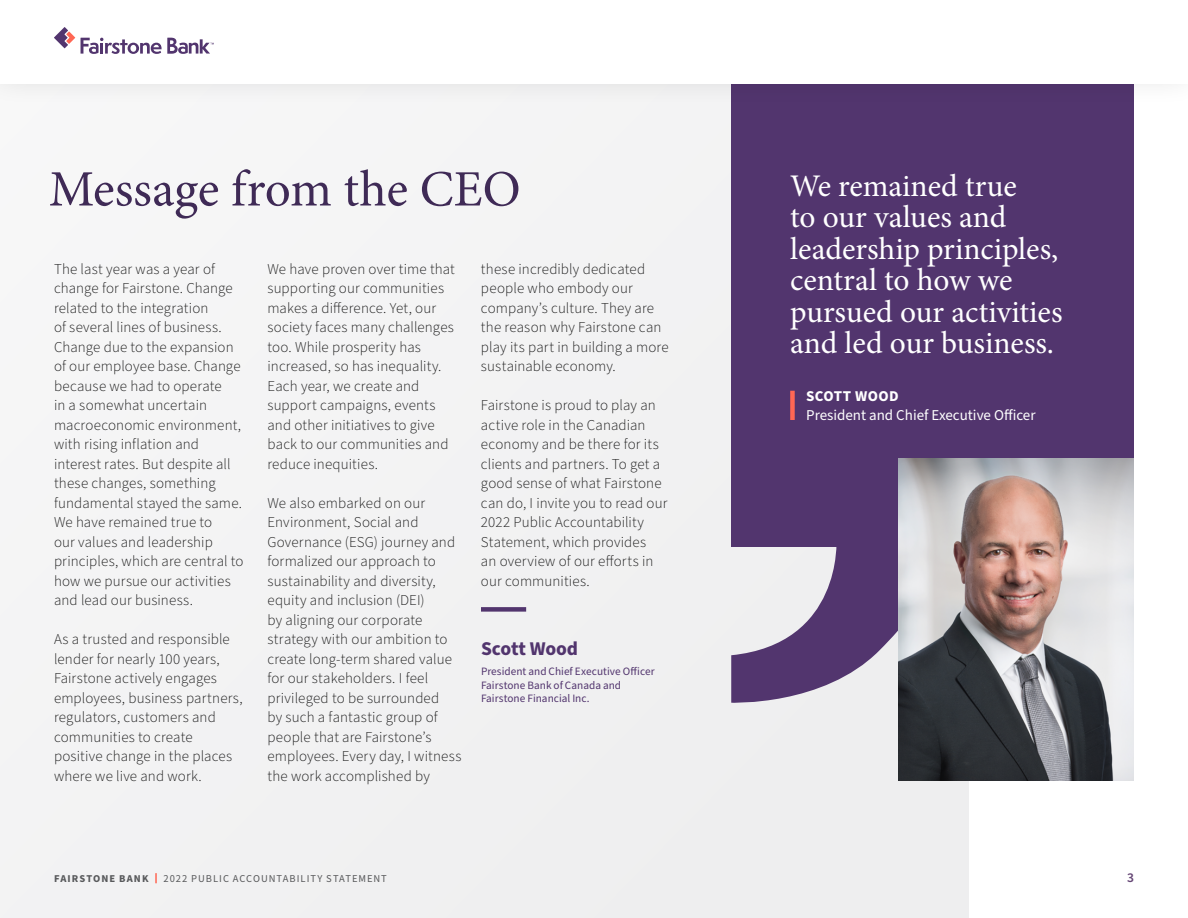
<style>
.page{position:relative;width:1188px;height:918px;background:#fff}
.page>*{position:absolute;margin:0;border:0;box-sizing:border-box;transform-origin:0 0}
.t1{font:51px "Minion Pro";letter-spacing:-.005em;color:#3f2a56}
.t2{font:31.5px/31.5px "Minion Pro";color:#fff}
.t3{font:700 19.5px "Source Sans Pro";letter-spacing:-.01em;color:#52356e}
.t4{font:300 15px/19.5px "Source Sans Pro";letter-spacing:.01em;color:#1a1a1a}
.t5{font:15px "Source Sans Pro";color:#fff}
.t6{font:700 15px "Source Sans Pro";letter-spacing:.03em;color:#fff}
.t7{font:600 13.5px "Source Sans Pro";color:#654675}
.t8{font:11.25px/13.5px "Source Sans Pro";color:#52356e}
.t9{font:10.5px "Source Sans Pro";letter-spacing:.095em;color:#58595b}
.t10{font:700 10.5px "Source Sans Pro";letter-spacing:.1em;color:#58595b}
</style>
<div class="page">
<div style="left:0;top:54px;width:969px;height:864px;background:#eeeeef"></div>
<svg style="left:731px;top:547px;width:168px;height:159px"></svg>
<div style="left:731px;top:83px;width:403px;height:464px;background:#52356e"></div>
<div style="left:790px;top:391px;width:5px;height:29px;background:#ff6754"></div>
<div style="left:481px;top:607px;width:45px;height:5px;background:#52356e"></div>
<img style="left:899px;top:459px;width:235px;height:322px">
<div style="left:0;top:0;width:1188px;height:107px;background:#000;opacity:.15"></div>
<div style="left:0;top:0;width:1188px;height:83px;background:#fff"></div>
<svg style="left:54px;top:27px;width:21px;height:21px"></svg>
<svg style="left:81px;top:38px;width:133px;height:16px"></svg>
<svg style="left:155px;top:873px;width:2px;height:10px"></svg>
<h1 class="t1" style="left:49px;top:155px;width:473px">Message from the CEO</h1>
<h2 class="t2" style="left:790px;top:170px;width:274px">We remained true<br>to our values and leadership principles, central to how we pursued our activities and led our business.</h2>
<p class="t6" style="left:806px;top:385px;width:94px">SCOTT WOOD</p>
<p class="t5" style="left:806px;top:405px;width:231px">President and Chief Executive Officer</p>
<p class="t4" style="left:54px;top:260px;width:191px">The last year was a year of change for Fairstone. Change related to the integration<br>of several lines of business.<br>Change due to the expansion of our employee base. Change because we had to operate<br>in a somewhat uncertain macroeconomic environment, with rising inflation and interest rates. But despite all these changes, something fundamental stayed the same.<br>We have remained true to<br>our values and leadership principles, which are central to how we pursue our activities and lead our business.</p>
<p class="t4" style="left:54px;top:630px;width:190px">As a trusted and responsible lender for nearly 100 years,<br>Fairstone actively engages employees, business partners, regulators, customers and communities to create positive change in the places where we live and work.</p>
<p class="t4" style="left:481px;top:259px;width:189px">these incredibly dedicated people who embody our company’s culture. They are the reason why Fairstone can play its part in building a more sustainable economy.</p>
<p class="t4" style="left:481px;top:396px;width:188px">Fairstone is proud to play an active role in the Canadian economy and be there for its clients and partners. To get a good sense of what Fairstone can do, I invite you to read our<br>2022 Public Accountability<br>Statement, which provides<br>an overview of our efforts in our communities.</p>
<p class="t4" style="left:267px;top:259px;width:189px">We have proven over time that supporting our communities makes a difference. Yet, our society faces many challenges too. While prosperity has increased, so has inequality.<br>Each year, we create and support campaigns, events and other initiatives to give back to our communities and reduce inequities.</p>
<p class="t4" style="left:267px;top:493px;width:195px">We also embarked on our<br>Environment, Social and<br>Governance (ESG) journey and formalized our approach to sustainability and diversity, equity and inclusion (DEI)<br>by aligning our corporate strategy with our ambition to create long-term shared value for our stakeholders. I feel privileged to be surrounded<br>by such a fantastic group of people that are Fairstone’s employees. Every day, I witness the work accomplished by</p>
<h3 class="t3" style="left:481px;top:635px;width:98px">Scott Wood</h3>
<p class="t8" style="left:481px;top:665px;width:175px">President and Chief Executive Officer<br>Fairstone Bank of Canada and<br>Fairstone Financial Inc.</p>
<p class="t10" style="left:54px;top:871px;width:96px">FAIRSTONE BANK</p>
<p class="t9" style="left:163px;top:871px;width:225px">2022 PUBLIC ACCOUNTABILITY STATEMENT</p>
<p class="t7" style="left:1127px;top:868px;width:8px">3</p>
</div>
